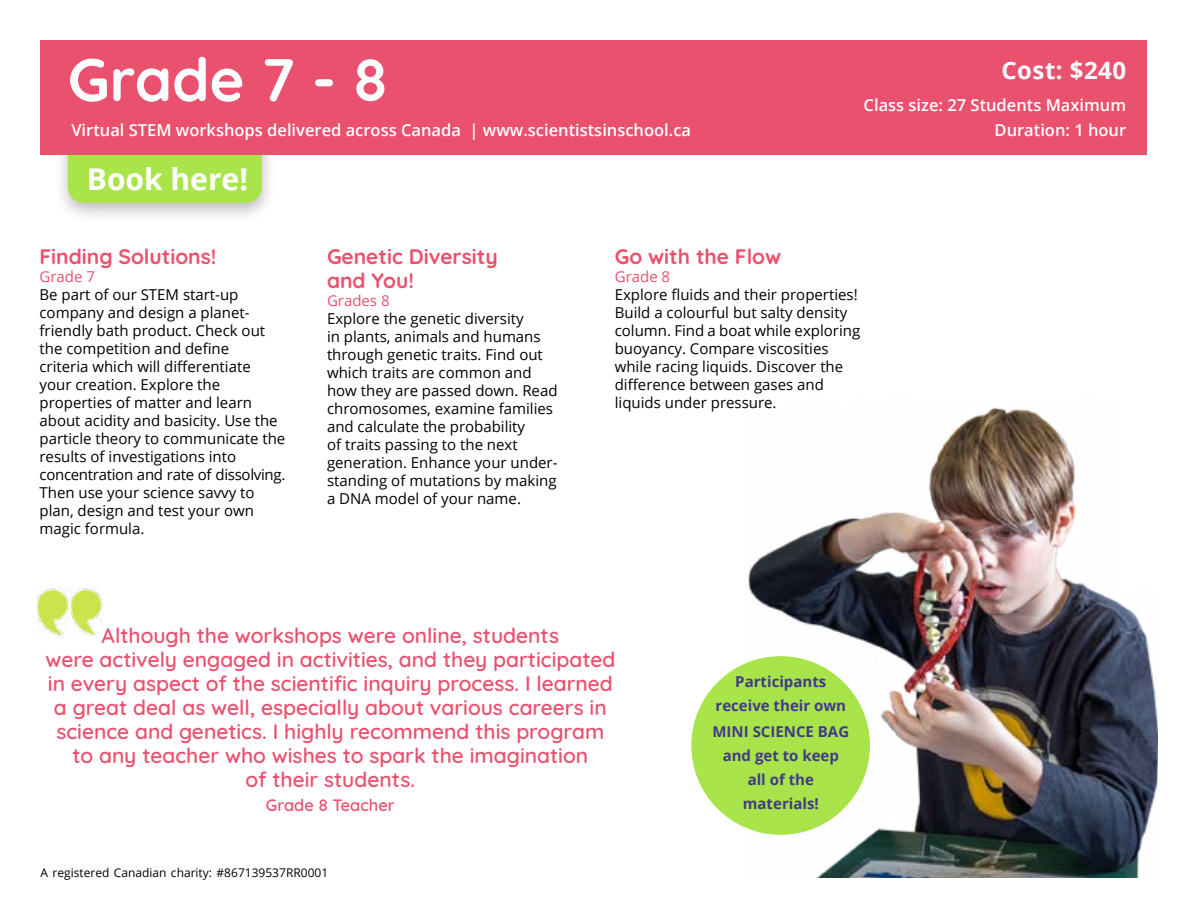
<style>
.page{position:relative;width:1188px;height:918px;background:#fff}
.page>*{position:absolute;margin:0;border:0;box-sizing:border-box;transform-origin:0 0}
.t1{font:700 60px "Quicksand";color:#fff}
.t2{font:700 30px "Open Sans";color:#fff}
.t3{font:700 24px "Open Sans";letter-spacing:.02em;color:#fff}
.t4{font:600 21px/24px "Quicksand";color:#ea516e;text-align:center}
.t5{font:700 21px/24px "Quicksand";color:#ea516e}
.t6{font:600 16.5px/25.5px "Open Sans";color:#fff;text-align:right}
.t7{font:600 16.5px "Quicksand";color:#ea516e}
.t8{font:15px/18px "Open Sans";color:#000}
.t9{font:700 15px/24px "Open Sans";color:#413b89;text-align:center}
.t10{font:15px "Open Sans";color:#ea516e}
.t11{font:12px "Open Sans";color:#000}
</style>
<div class="page">
<div style="left:53px;top:116px;width:224px;height:108px;background:#000;opacity:.27"></div>
<div style="left:68px;top:155px;width:194px;height:48px;background:#aae44b"></div>
<div style="left:40px;top:40px;width:1108px;height:115px;background:#ea516e"></div>
<div style="left:691px;top:656px;width:179px;height:179px;background:#aae44b;border-radius:50%"></div>
<img style="left:36px;top:586px;width:67px;height:50px">
<img style="left:745px;top:407px;width:413px;height:471px">
<h1 class="t1" style="left:68px;top:33px;width:322px">Grade 7 - 8</h1>
<p class="t6" style="left:71px;top:117px;width:621px">Virtual STEM workshops delivered across Canada | www.scientistsinschool.ca</p>
<h2 class="t2" style="left:87px;top:158px;width:163px">Book here!</h2>
<h3 class="t3" style="left:1001px;top:54px;width:126px">Cost: $240</h3>
<p class="t6" style="left:864px;top:92px;width:264px">Class size: 27 Students Maximum<br>Duration: 1 hour</p>
<h3 class="t5" style="left:40px;top:243px;width:179px">Finding Solutions!</h3>
<p class="t10" style="left:40px;top:266px;width:57px">Grade 7</p>
<p class="t8" style="left:40px;top:285px;width:247px">Be part of our STEM start-up company and design a planet&shy;friendly bath product. Check out the competition and define<br>criteria which will differentiate your creation. Explore the properties of matter and learn about acidity and basicity. Use the particle theory to communicate the results of investigations into concentration and rate of dissolving.<br>Then use your science savvy to plan, design and test your own magic formula.</p>
<h3 class="t5" style="left:327px;top:242px;width:172px">Genetic Diversity and You!</h3>
<p class="t10" style="left:327px;top:290px;width:64px">Grades 8</p>
<p class="t8" style="left:327px;top:309px;width:232px">Explore the genetic diversity<br>in plants, animals and humans through genetic traits. Find out which traits are common and how they are passed down. Read chromosomes, examine families and calculate the probability<br>of traits passing to the next generation. Enhance your under&shy;standing of mutations by making a DNA model of your name.</p>
<h3 class="t5" style="left:615px;top:242px;width:168px">Go with the Flow</h3>
<p class="t10" style="left:615px;top:266px;width:57px">Grade 8</p>
<p class="t8" style="left:615px;top:285px;width:247px">Explore fluids and their properties!<br>Build a colourful but salty density column. Find a boat while exploring buoyancy. Compare viscosities while racing liquids. Discover the difference between gases and liquids under pressure.</p>
<p class="t4" style="left:45px;top:621px;width:571px">Although the workshops were online, students<br>were actively engaged in activities, and they participated in every aspect of the scientific inquiry process. I learned a great deal as well, especially about various careers in science and genetics. I highly recommend this program to any teacher who wishes to spark the imagination<br>of their students.</p>
<p class="t7" style="left:266px;top:792px;width:130px">Grade 8 Teacher</p>
<p class="t11" style="left:40px;top:865px;width:289px">A registered Canadian charity: #867139537RR0001</p>
<p class="t9" style="left:716px;top:669px;width:132px">Participants receive their own</p>
<p class="t9" style="left:713px;top:719px;width:138px">MINI SCIENCE BAG and get to keep all of the materials!</p>
</div>
